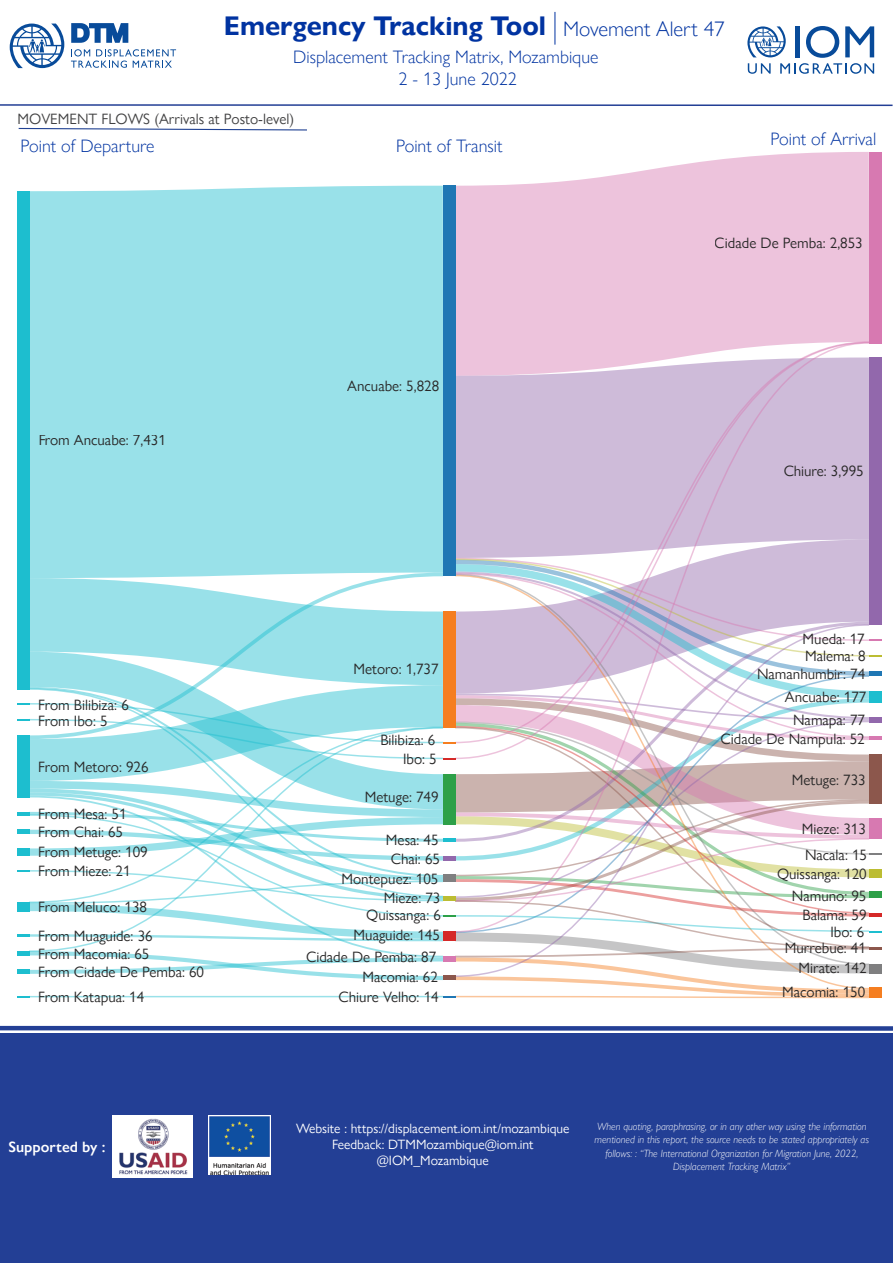
<style>
.page{position:relative;width:893px;height:1263px;background:#fff}
.page>*{position:absolute;margin:0;border:0;box-sizing:border-box;transform-origin:0 0}
.t1{font:700 27px "Gill Sans Nova";color:#0033a1}
.t2{font:300 18px "Gill Sans Nova";color:#0033a1}
.t3{font:15px/19.6px "Gill Sans Nova";color:#292828;text-align:right}
.t4{font:15px "Gill Sans Nova";color:#414142}
.t5{font:600 15px "Gill Sans Nova";color:#fff}
.t6{font:13.5px/16.2px "Gill Sans Nova";color:#fff;text-align:center}
.t7{font:italic 300 10.5px/13.5px "Gill Sans Nova";color:#fff;text-align:center}
.s1{font-weight:300;font-size:21px}
</style>
<div class="page">
<svg style="left:10px;top:24px;width:54px;height:44px"></svg>
<svg style="left:71px;top:49px;width:105px;height:19px"></svg>
<svg style="left:71px;top:23px;width:57px;height:20px"></svg>
<div style="left:0;top:1026px;width:893px;height:5px;background:#233f95"></div>
<hr style="left:0;top:104px;width:892px;height:2px;background:#233f95">
<svg style="left:747px;top:26px;width:127px;height:48px"></svg>
<svg style="left:18px;top:127px;width:289px;height:4px"></svg>
<div style="left:0;top:1033px;width:893px;height:230px;background:#233f95"></div>
<div style="left:29px;top:186px;width:414px;height:372px;background:#99e1e9"></div>
<svg style="left:455px;top:152px;width:414px;height:189px;background:#eec8de"></svg>
<svg style="left:455px;top:342px;width:414px;height:216px;background:#d2beda"></svg>
<div style="left:17px;top:191px;width:12px;height:498px;background:#1dbecf"></div>
<div style="left:443px;top:186px;width:12px;height:390px;background:#1f77b4"></div>
<div style="left:869px;top:152px;width:12px;height:191px;background:#d779b1"></div>
<div style="left:869px;top:357px;width:12px;height:268px;background:#9268ac"></div>
<svg style="left:17px;top:558px;width:864px;height:440px"></svg>
<img style="left:209px;top:1116px;width:62px;height:59px">
<img style="left:112px;top:1115px;width:80px;height:62px">
<h1 class="t1" style="left:224px;top:9px;width:502px">Emergency Tracking Tool <span class="s1">Movement Alert 47</span></h1>
<p class="t2" style="left:293px;top:46px;width:307px">Displacement Tracking Matrix, Mozambique</p>
<p class="t2" style="left:398px;top:68px;width:120px">2 - 13 June 2022</p>
<p class="t4" style="left:18px;top:110px;width:278px">MOVEMENT FLOWS (Arrivals at Posto-level)</p>
<p class="t2" style="left:21px;top:135px;width:135px">Point of Departure</p>
<p class="t2" style="left:396px;top:135px;width:108px">Point of Transit</p>
<p class="t3" style="left:38px;top:430px;width:129px">From Ancuabe: 7,431</p>
<p class="t3" style="left:38px;top:694px;width:92px">From Bilibiza: 6</p>
<p class="t3" style="left:38px;top:710px;width:71px">From Ibo: 5</p>
<p class="t3" style="left:38px;top:757px;width:112px">From Metoro: 926</p>
<p class="t3" style="left:38px;top:804px;width:90px">From Mesa: 51</p>
<p class="t3" style="left:38px;top:822px;width:87px">From Chai: 65</p>
<p class="t3" style="left:38px;top:842px;width:111px">From Metuge: 109</p>
<p class="t3" style="left:38px;top:861px;width:94px">From Mieze: 21</p>
<p class="t3" style="left:38px;top:897px;width:111px">From Meluco: 138</p>
<p class="t3" style="left:38px;top:926px;width:116px">From Muaguide: 36</p>
<p class="t3" style="left:38px;top:943px;width:113px">From Macomia: 65</p>
<p class="t3" style="left:38px;top:962px;width:168px">From Cidade De Pemba: 60</p>
<p class="t3" style="left:347px;top:376px;width:93px">Ancuabe: 5,828</p>
<p class="t3" style="left:354px;top:659px;width:87px">Metoro: 1,737</p>
<p class="t3" style="left:380px;top:730px;width:56px">Bilibiza: 6</p>
<p class="t3" style="left:403px;top:749px;width:35px">Ibo: 5</p>
<p class="t3" style="left:365px;top:787px;width:75px">Metuge: 749</p>
<p class="t3" style="left:386px;top:830px;width:54px">Mesa: 45</p>
<p class="t3" style="left:391px;top:848px;width:51px">Chai: 65</p>
<p class="t3" style="left:341px;top:869px;width:100px">Montepuez: 105<br>Mieze: 73</p>
<p class="t3" style="left:366px;top:905px;width:76px">Quissanga: 6</p>
<p class="t3" style="left:354px;top:925px;width:88px">Muaguide: 145</p>
<p class="t3" style="left:306px;top:947px;width:132px">Cidade De Pemba: 87</p>
<p class="t3" style="left:362px;top:967px;width:77px">Macomia: 62</p>
<p class="t3" style="left:38px;top:987px;width:108px">From Katapua: 14</p>
<p class="t3" style="left:339px;top:987px;width:102px">Chiure Velho: 14</p>
<p class="t2" style="left:771px;top:127px;width:107px">Point of Arrival</p>
<p class="t3" style="left:715px;top:232px;width:150px">Cidade De Pemba: 2,853</p>
<p class="t3" style="left:783px;top:460px;width:82px">Chiure: 3,995</p>
<p class="t3" style="left:803px;top:629px;width:64px">Mueda: 17</p>
<p class="t3" style="left:805px;top:645px;width:62px">Malema: 8</p>
<p class="t3" style="left:757px;top:664px;width:110px">Namanhumbir: 74</p>
<p class="t3" style="left:785px;top:686px;width:83px">Ancuabe: 177</p>
<p class="t3" style="left:793px;top:709px;width:73px">Namapa: 77</p>
<p class="t3" style="left:720px;top:728px;width:146px">Cidade De Nampula: 52</p>
<p class="t3" style="left:792px;top:770px;width:75px">Metuge: 733</p>
<p class="t3" style="left:802px;top:819px;width:66px">Mieze: 313</p>
<p class="t3" style="left:805px;top:844px;width:64px">Nacala: 15</p>
<p class="t3" style="left:777px;top:863px;width:91px">Quissanga: 120</p>
<p class="t3" style="left:792px;top:886px;width:76px">Namuno: 95</p>
<p class="t3" style="left:803px;top:905px;width:65px">Balama: 59</p>
<p class="t3" style="left:830px;top:922px;width:35px">Ibo: 6</p>
<p class="t3" style="left:785px;top:938px;width:82px">Murrebue: 41</p>
<p class="t3" style="left:798px;top:958px;width:69px">Mirate: 142</p>
<p class="t3" style="left:782px;top:982px;width:84px">Macomia: 150</p>
<p class="t5" style="left:8px;top:1138px;width:99px">Supported by :</p>
<p class="t6" style="left:296px;top:1120px;width:275px">Website : https://displacement.iom.int/mozambique<br>Feedback: DTMMozambique@iom.int @IOM_Mozambique</p>
<p class="t7" style="left:595px;top:1119px;width:276px">When quoting, paraphrasing, or in any other way using the information mentioned in this report, the source needs to be stated appropriately as follows: : “The International Organization for Migration June, 2022, Displacement Tracking Matrix”</p>
</div>
